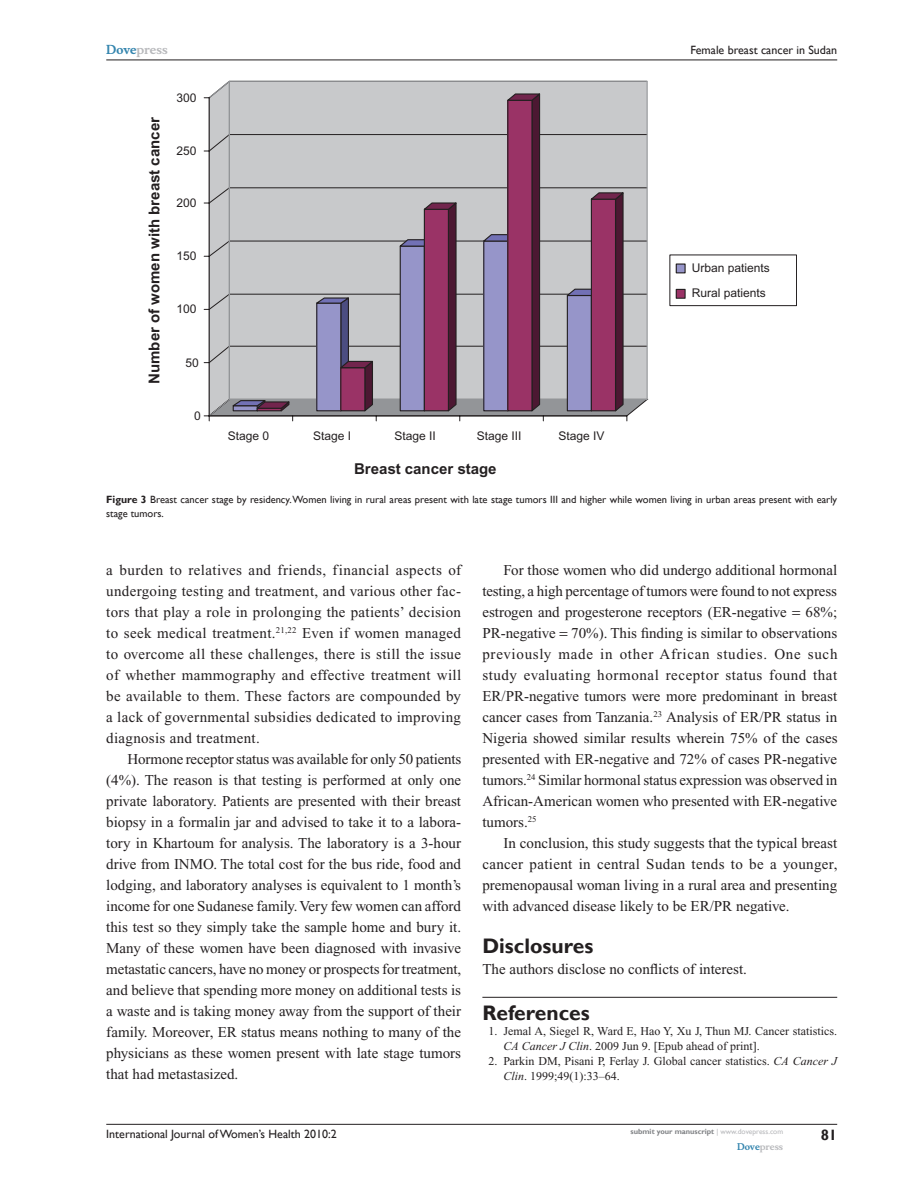
<style>
.page{position:relative;width:918px;height:1188px;background:#fff}
.page>*{position:absolute;margin:0;border:0;box-sizing:border-box;transform-origin:0 0}
.t1{font:700 21px "Gill Sans";color:#231f20}
.t2{font:15px/21px "Times New Roman";color:#231f20;text-align:justify}
.t3{font:700 15px "Arial";color:#231f20}
.t4{font:700 15px "Gill Sans";color:#231f20}
.t5{font:12px/15px "Times New Roman";color:#231f20}
.t6{font:12px/25.3px "Arial";color:#231f20}
.t7{font:12px "Gill Sans";color:#231f20}
.t8{font:700 12px "Musee";color:#b8b9bc}
.t9{font:10.5px/13.5px "Gill Sans";color:#231f20}
.t10{font:700 9px "Musee";color:#b8b9bc}
.t11{font:700 7.5px "Gill Sans";color:#808285}
.s1{color:#3485ae}
.s2{font-weight:700}
.s3{font-style:italic}
.s4{font-weight:400;color:#b8b9bc}
</style>
<div class="page">
<hr style="left:106px;top:1124px;width:731px;height:1px;background:#231f20">
<hr style="left:106px;top:60px;width:731px;height:1px;background:#231f20">
<hr style="left:482px;top:997px;width:355px;height:1px;background:#231f20">
<svg style="left:209px;top:81px;width:438px;height:16px;background:#c3c3c5"></svg>
<svg style="left:204px;top:97px;width:593px;height:324px"></svg>
<div style="left:676px;top:264px;width:9px;height:9px;background:#9695c9"></div>
<div style="left:676px;top:263px;width:10px;height:10px;border:1px solid #231f20"></div>
<div style="left:676px;top:289px;width:9px;height:9px;background:#9a3366"></div>
<div style="left:676px;top:289px;width:10px;height:10px;border:1px solid #231f20"></div>
<p class="t8" style="left:106px;top:43px;width:63px"><span class="s1">Dove</span>press</p>
<p class="t7" style="left:690px;top:43px;width:148px">Female breast cancer in Sudan</p>
<p class="t3" style="left:146px;top:384px;width:268px;rotate:-90deg">Number of women with breast cancer</p>
<p class="t6" style="left:177px;top:85px;width:22px">300</p>
<p class="t6" style="left:177px;top:138px;width:22px">250</p>
<p class="t6" style="left:177px;top:190px;width:22px">200</p>
<p class="t6" style="left:177px;top:244px;width:22px">150</p>
<p class="t6" style="left:177px;top:297px;width:22px">100</p>
<p class="t6" style="left:185px;top:350px;width:15px">50</p>
<p class="t6" style="left:194px;top:403px;width:8px">0</p>
<p class="t6" style="left:228px;top:423px;width:43px">Stage 0</p>
<p class="t6" style="left:313px;top:423px;width:40px">Stage I</p>
<p class="t6" style="left:395px;top:423px;width:43px">Stage II</p>
<p class="t6" style="left:477px;top:423px;width:46px">Stage III</p>
<p class="t6" style="left:559px;top:423px;width:48px">Stage IV</p>
<p class="t3" style="left:354px;top:460px;width:144px">Breast cancer stage</p>
<p class="t6" style="left:692px;top:255px;width:80px">Urban patients<br>Rural patients</p>
<p class="t9" style="left:106px;top:493px;width:732px"><span class="s2">Figure 3</span> Breast cancer stage by residency. Women living in rural areas present with late stage tumors III and higher while women living in urban areas present with early stage tumors.</p>
<p class="t2" style="left:106px;top:560px;width:357px">a burden to relatives and friends, financial aspects of undergoing testing and treatment, and various other fac&shy;tors that play a role in prolonging the patients’ decision to seek medical treatment.<sup>21,22</sup> Even if women managed to overcome all these challenges, there is still the issue of whether mammography and effective treatment will be available to them. These factors are compounded by a lack of governmental subsidies dedicated to improving diagnosis and treatment.</p>
<p class="t2" style="left:106px;top:749px;width:357px;text-indent:21px">Hormone receptor status was available for only 50 patients (4%). The reason is that testing is performed at only one private laboratory. Patients are presented with their breast biopsy in a formalin jar and advised to take it to a labora&shy;tory in Khartoum for analysis. The laboratory is a 3-hour drive from INMO. The total cost for the bus ride, food and lodging, and laboratory analyses is equivalent to 1 month’s income for one Sudanese family. Very few women can afford this test so they simply take the sample home and bury it.<br>Many of these women have been diagnosed with invasive metastatic cancers, have no money or prospects for treatment, and believe that spending more money on additional tests is a waste and is taking money away from the support of their family. Moreover, ER status means nothing to many of the physicians as these women present with late stage tumors that had metastasized.</p>
<p class="t2" style="left:482px;top:559px;width:356px;text-indent:21px">For those women who did undergo additional hormonal testing, a high percentage of tumors were found to not express estrogen and progesterone receptors (ER--negative</p>
<p class="t2" style="left:482px;top:601px;width:357px;text-indent:323px">68%; PR-negative 70%). This finding is similar to observations previously made in other African studies. One such study evaluating hormonal receptor status found that ER/PR--negative tumors were more predominant in breast cancer cases from Tanzania.<sup>23</sup> Analysis of ER/PR status in Nigeria showed similar results wherein 75% of the cases presented with ER-negative and 72% of cases PR-negative tumors.<sup>24</sup> Similar hormonal status expression was observed in African-American women who presented with ER--negative tumors.<sup>25</sup></p>
<p class="t2" style="left:482px;top:832px;width:357px;text-indent:21px">In conclusion, this study suggests that the typical breast cancer patient in central Sudan tends to be a younger, premenopausal woman living in a rural area and presenting with advanced disease likely to be ER/PR negative.</p>
<h1 class="t1" style="left:482px;top:933px;width:112px">Disclosures</h1>
<p class="t2" style="left:482px;top:959px;width:266px">The authors disclose no conflicts of interest.</p>
<h1 class="t1" style="left:482px;top:1001px;width:109px">References</h1>
<p class="t5" style="left:503px;top:1024px;width:335px;text-indent:-15px">1. Jemal A, Siegel R, Ward E, Hao Y, Xu J, Thun MJ. Cancer statistics.<br><span class="s3">CA Cancer J Clin</span>. 2009 Jun 9. [Epub ahead of print].</p>
<p class="t5" style="left:503px;top:1054px;width:335px;text-indent:-15px">2. Parkin DM, Pisani P, Ferlay J. Global cancer statistics. <span class="s3">CA Cancer J<br>Clin</span>. 1999;49(1):33–64.</p>
<p class="t7" style="left:106px;top:1127px;width:232px">International Journal of Women’s Health 2010:2</p>
<p class="t4" style="left:821px;top:1126px;width:18px">81</p>
<p class="t11" style="left:631px;top:1127px;width:154px">submit your manuscript <span class="s4">| www.dovepress.com</span></p>
<p class="t10" style="left:737px;top:1141px;width:48px"><span class="s1">Dove</span>press</p>
</div>
